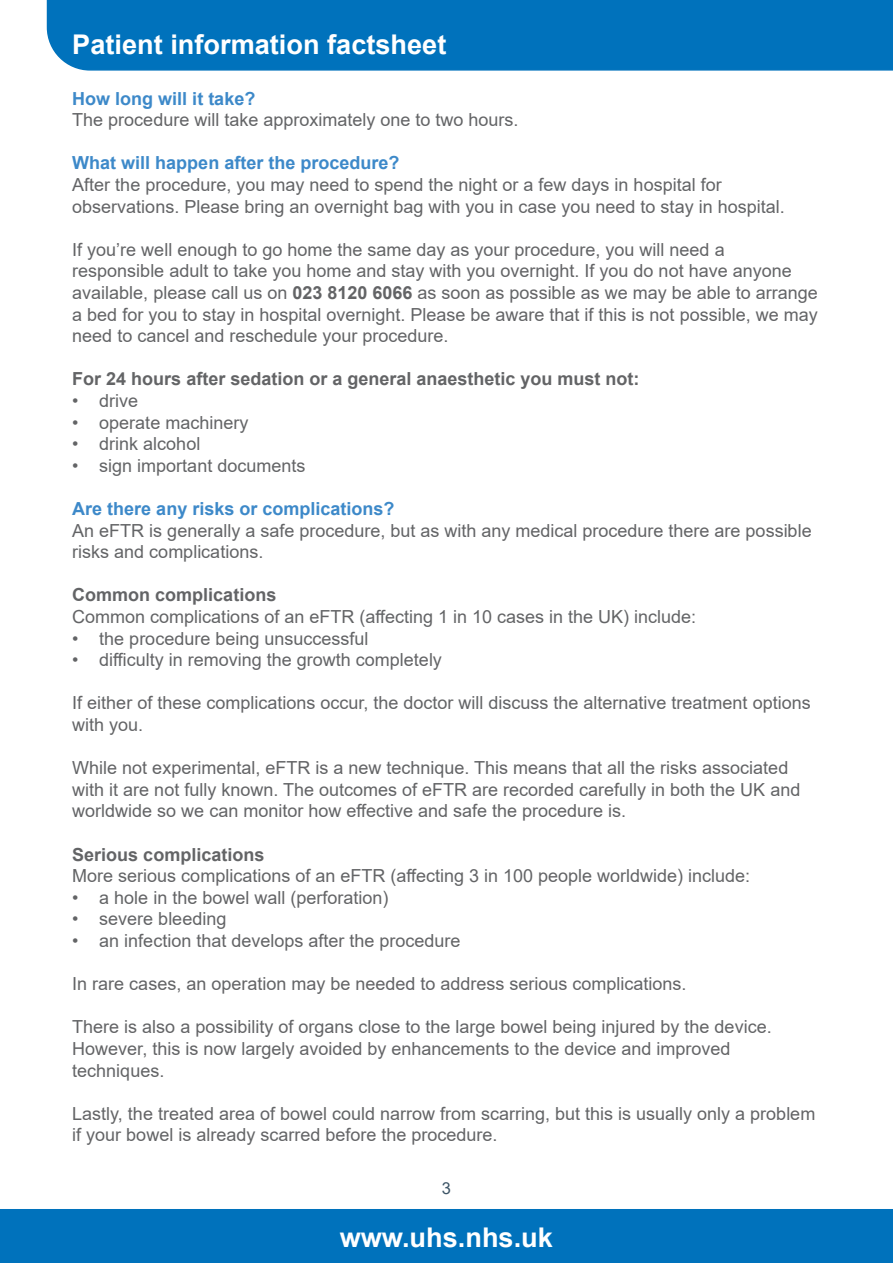
<style>
.page{position:relative;width:893px;height:1263px;background:#fff}
.page>*{position:absolute;margin:0;border:0;box-sizing:border-box;transform-origin:0 0}
.t1{font:700 27.15px "Arial";color:#fff}
.t2{font:18px/21.6px "Arial";color:#636466}
.t3{font:700 18px "Arial";color:#636466}
.t4{font:700 18px "Arial";color:#3d89c9}
.t5{font:16.5px "Arial";color:#3d5567}
.s1{font-weight:700}
</style>
<div class="page">
<div style="left:0;top:1209px;width:893px;height:54px;background:#0072bc"></div>
<div style="left:46px;top:0;width:847px;height:71px;background:#0072bc"></div>
<h1 class="t1" style="left:72px;top:25px;width:376px">Patient information factsheet</h1>
<p class="t4" style="left:72px;top:86px;width:185px">How long will it take?</p>
<p class="t2" style="left:72px;top:109px;width:448px">The procedure will take approximately one to two hours.</p>
<p class="t4" style="left:72px;top:150px;width:329px">What will happen after the procedure?</p>
<p class="t2" style="left:72px;top:174px;width:714px">After the procedure, you may need to spend the night or a few days in hospital for observations. Please bring an overnight bag with you in case you need to stay in hospital.</p>
<p class="t2" style="left:72px;top:238px;width:747px">If you’re well enough to go home the same day as your procedure, you will need a responsible adult to take you home and stay with you overnight. If you do not have anyone available, please call us on <span class="s1">023 8120 6066</span> as soon as possible as we may be able to arrange a bed for you to stay in hospital overnight. Please be aware that if this is not possible, we may need to cancel and reschedule your procedure.</p>
<p class="t3" style="left:72px;top:366px;width:569px">For 24 hours after sedation or a general anaesthetic you must not:</p>
<p class="t2" style="left:72px;top:390px;width:68px">• drive</p>
<p class="t2" style="left:72px;top:411px;width:178px">• operate machinery</p>
<p class="t2" style="left:72px;top:433px;width:130px">• drink alcohol</p>
<p class="t2" style="left:72px;top:454px;width:235px">• sign important documents</p>
<p class="t4" style="left:72px;top:496px;width:324px">Are there any risks or complications?</p>
<p class="t2" style="left:72px;top:519px;width:741px">An eFTR is generally a safe procedure, but as with any medical procedure there are possible risks and complications.</p>
<p class="t3" style="left:72px;top:582px;width:206px">Common complications</p>
<p class="t2" style="left:72px;top:606px;width:625px">Common complications of an eFTR (affecting 1 in 10 cases in the UK) include:</p>
<p class="t2" style="left:72px;top:627px;width:298px">• the procedure being unsuccessful</p>
<p class="t2" style="left:72px;top:649px;width:371px">• difficulty in removing the growth completely</p>
<p class="t2" style="left:72px;top:692px;width:740px">If either of these complications occur, the doctor will discuss the alternative treatment options with you.</p>
<p class="t2" style="left:72px;top:757px;width:730px">While not experimental, eFTR is a new technique. This means that all the risks associated with it are not fully known. The outcomes of eFTR are recorded carefully in both the UK and worldwide so we can monitor how effective and safe the procedure is.</p>
<p class="t3" style="left:72px;top:842px;width:194px">Serious complications</p>
<p class="t2" style="left:72px;top:865px;width:679px">More serious complications of an eFTR (affecting 3 in 100 people worldwide) include:</p>
<p class="t2" style="left:72px;top:886px;width:318px">• a hole in the bowel wall (perforation)</p>
<p class="t2" style="left:72px;top:908px;width:156px">• severe bleeding</p>
<p class="t2" style="left:72px;top:930px;width:390px">• an infection that develops after the procedure</p>
<p class="t2" style="left:72px;top:973px;width:616px">In rare cases, an operation may be needed to address serious complications.</p>
<p class="t2" style="left:72px;top:1016px;width:701px">There is also a possibility of organs close to the large bowel being injured by the device.<br>However, this is now largely avoided by enhancements to the device and improved techniques.</p>
<p class="t2" style="left:72px;top:1102px;width:744px">Lastly, the treated area of bowel could narrow from scarring, but this is usually only a problem if your bowel is already scarred before the procedure.</p>
<p class="t5" style="left:442px;top:1177px;width:11px">3</p>
<h1 class="t1" style="left:340px;top:1218px;width:215px">www.uhs.nhs.uk</h1>
</div>
